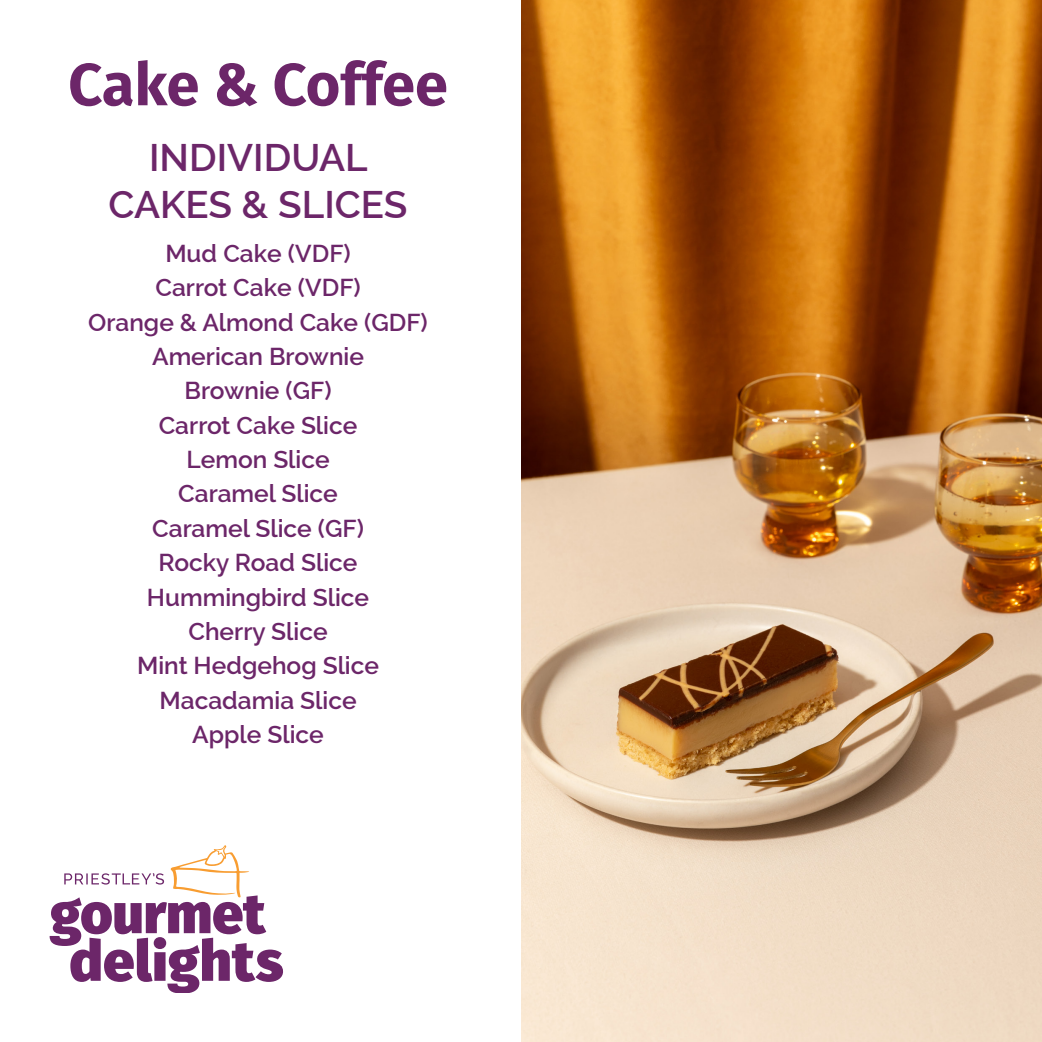
<style>
.page{position:relative;width:1042px;height:1042px;background:#fff}
.page>*{position:absolute;margin:0;border:0;box-sizing:border-box;transform-origin:0 0}
.t1{font:700 59.5px "Fira Sans";letter-spacing:-.005em;color:#6c2669}
.t2{font:600 38.5px "Raleway";color:#6c2669}
.t3{font:600 24.5px "Raleway";color:#6c2669}
</style>
<div class="page">
<img style="left:521px;top:0;width:521px;height:1042px">
<svg style="left:50px;top:845px;width:233px;height:147px"></svg>
<p class="t1" style="left:68px;top:34px;width:381px">Cake &amp; Coffee</p>
<p class="t2" style="left:149px;top:136px;width:220px">INDIVIDUAL</p>
<p class="t2" style="left:109px;top:182px;width:300px">CAKES &amp; SLICES</p>
<p class="t3" style="left:165px;top:239px;width:187px">Mud Cake (VDF)</p>
<p class="t3" style="left:155px;top:273px;width:207px">Carrot Cake (VDF)</p>
<p class="t3" style="left:88px;top:308px;width:341px">Orange &amp; Almond Cake (GDF)</p>
<p class="t3" style="left:152px;top:342px;width:213px">American Brownie</p>
<p class="t3" style="left:185px;top:376px;width:148px">Brownie (GF)</p>
<p class="t3" style="left:159px;top:411px;width:200px">Carrot Cake Slice</p>
<p class="t3" style="left:186px;top:445px;width:145px">Lemon Slice</p>
<p class="t3" style="left:178px;top:480px;width:161px">Caramel Slice</p>
<p class="t3" style="left:152px;top:514px;width:213px">Caramel Slice (GF)</p>
<p class="t3" style="left:159px;top:548px;width:200px">Rocky Road Slice</p>
<p class="t3" style="left:147px;top:583px;width:224px">Hummingbird Slice</p>
<p class="t3" style="left:188px;top:617px;width:141px">Cherry Slice</p>
<p class="t3" style="left:137px;top:651px;width:244px">Mint Hedgehog Slice</p>
<p class="t3" style="left:159px;top:686px;width:199px">Macadamia Slice</p>
<p class="t3" style="left:192px;top:720px;width:133px">Apple Slice</p>
</div>
